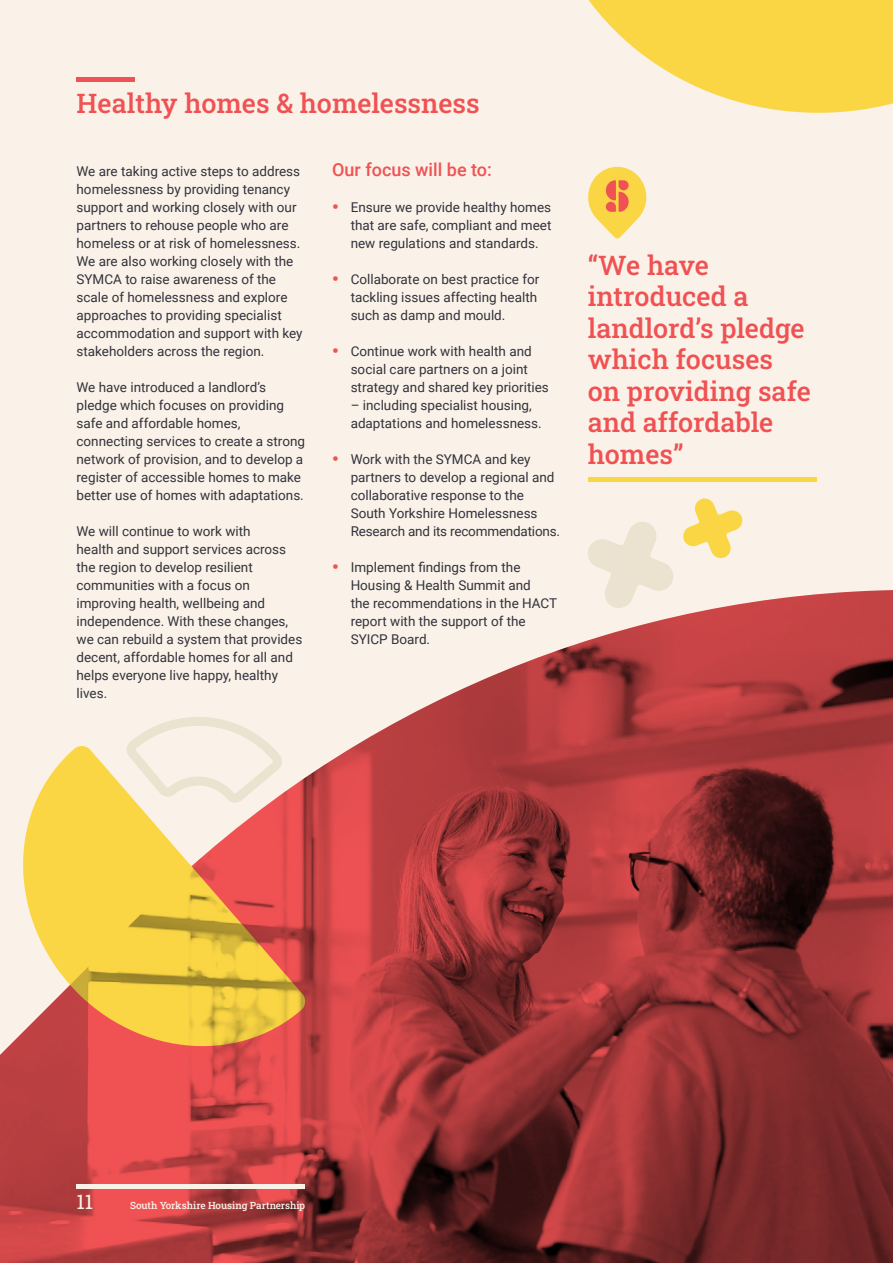
<style>
.page{position:relative;width:893px;height:1263px;background:#faf2e8}
.page>*{position:absolute;margin:0;border:0;box-sizing:border-box;transform-origin:0 0}
.t1{font:27px/31.5px "Roboto Slab";color:#f05254}
.t2{font:20.25px "Roboto Slab";color:#faf2e8}
.t3{font:500 18px "Roboto";color:#f05254}
.t4{font:13.5px/18px "Roboto";color:#32323c}
.t5{font:9.9px "Roboto Slab";letter-spacing:-.005em;color:#faf2e8}
.s1{font-weight:900;font-size:18px;color:#f05254}
</style>
<div class="page">
<svg style="left:588px;top:0;width:305px;height:113px"></svg>
<svg style="left:588px;top:522px;width:85px;height:68px"></svg>
<svg style="left:683px;top:498px;width:60px;height:61px"></svg>
<img style="left:0;top:590px;width:893px;height:673px">
<hr style="left:77px;top:1184px;width:228px;height:4px;background:#faf2e8">
<hr style="left:77px;top:77px;width:58px;height:4px;background:#f05254">
<svg style="left:588px;top:166px;width:59px;height:73px"></svg>
<div style="left:588px;top:477px;width:228px;height:5px;background:#fad645"></div>
<h1 class="t1" style="left:77px;top:87px;width:405px">Healthy homes &amp; homelessness</h1>
<p class="t4" style="left:77px;top:161px;width:228px">We are taking active steps to address homelessness by providing tenancy support and working closely with our partners to rehouse people who are homeless or at risk of homelessness.<br>We are also working closely with the SYMCA to raise awareness of the scale of homelessness and explore approaches to providing specialist accommodation and support with key stakeholders across the region.</p>
<p class="t4" style="left:77px;top:377px;width:230px">We have introduced a landlord’s pledge which focuses on providing safe and affordable homes, connecting services to create a strong network of provision, and to develop a register of accessible homes to make better use of homes with adaptations.</p>
<p class="t4" style="left:77px;top:521px;width:227px">We will continue to work with<br>health and support services across the region to develop resilient communities with a focus on improving health, wellbeing and independence. With these changes, we can rebuild a system that provides decent, affordable homes for all and helps everyone live happy, healthy lives.</p>
<h3 class="t3" style="left:332px;top:157px;width:161px">Our focus will be to:</h3>
<p class="t4" style="left:351px;top:197px;width:202px;text-align:justify;text-indent:-18px"><span class="s1">•</span> Ensure we provide healthy homes that are safe, compliant and meet new regulations and standards.</p>
<p class="t4" style="left:351px;top:269px;width:190px;text-indent:-18px"><span class="s1">•</span> Collaborate on best practice for tackling issues affecting health such as damp and mould.</p>
<p class="t4" style="left:351px;top:341px;width:200px;text-indent:-18px"><span class="s1">•</span> Continue work with health and social care partners on a joint strategy and shared key priorities</p>
<p class="t4" style="left:351px;top:395px;width:193px">– including specialist housing, adaptations and homelessness.</p>
<p class="t4" style="left:351px;top:449px;width:211px;text-indent:-18px"><span class="s1">•</span> Work with the SYMCA and key partners to develop a regional and collaborative response to the<br>South Yorkshire Homelessness<br>Research and its recommendations.</p>
<p class="t4" style="left:351px;top:557px;width:208px;text-indent:-18px"><span class="s1">•</span> Implement findings from the<br>Housing &amp; Health Summit and<br>the recommendations in the HACT report with the support of the<br>SYICP Board.</p>
<h1 class="t1" style="left:588px;top:249px;width:225px">“We have introduced a landlord’s pledge which focuses on providing safe and affordable homes”</h1>
<h2 class="t2" style="left:77px;top:1188px;width:18px">11</h2>
<p class="t5" style="left:130px;top:1198px;width:176px">South Yorkshire Housing Partnership</p>
</div>
